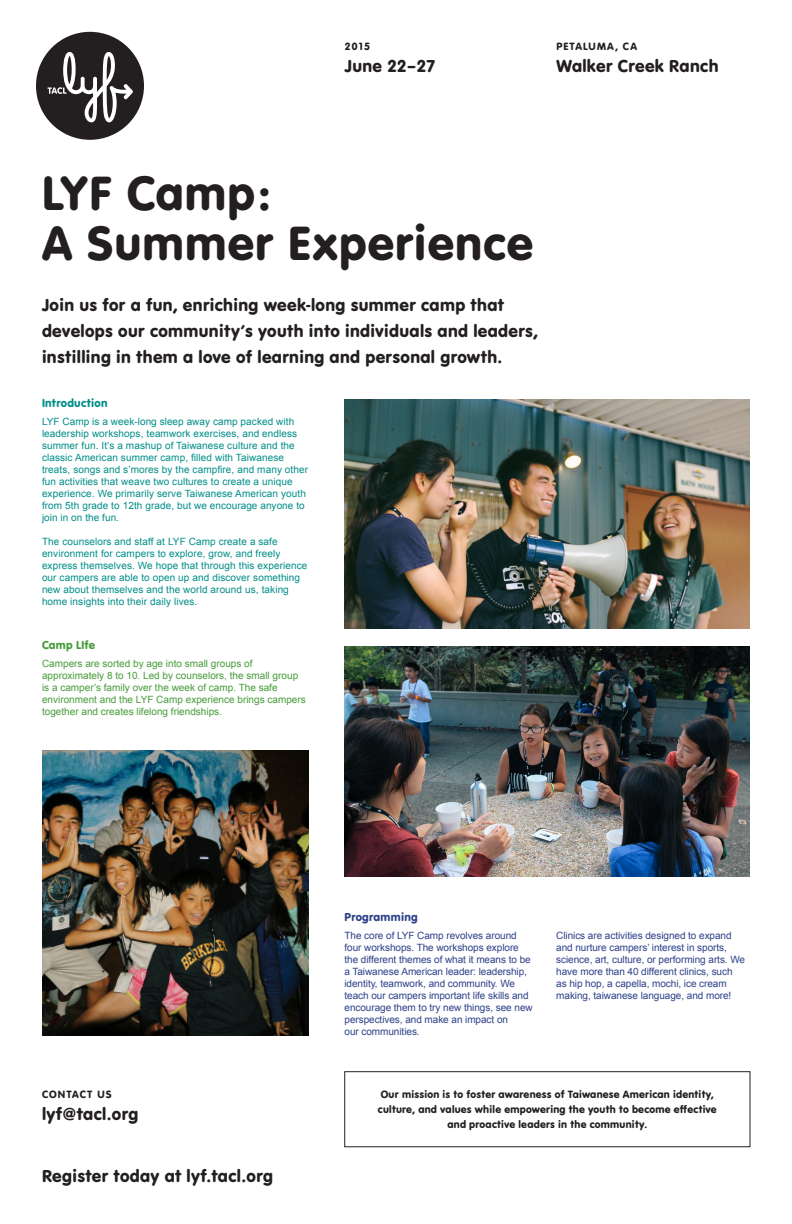
<style>
.page{position:relative;width:792px;height:1224px;background:#fff}
.page>*{position:absolute;margin:0;border:0;box-sizing:border-box;transform-origin:0 0}
.t1{font:50px "VAG Rundschrift D";letter-spacing:.02em;color:#231f20}
.t2{font:18px/26px "VAG Rundschrift D";letter-spacing:.02em;color:#231f20}
.t3{font:12px "VAG Rundschrift D";letter-spacing:.02em;color:#008e88}
.t4{font:12px "VAG Rundschrift D";letter-spacing:.02em;color:#2d4189}
.t5{font:12px "VAG Rundschrift D";letter-spacing:.02em;color:#479c3a}
.t6{font:11px/15px "VAG Rundschrift D";letter-spacing:.02em;color:#231f20;text-align:center}
.t7{font:11px "VAG Rundschrift D";letter-spacing:.1em;color:#231f20}
.t8{font:11px "VAG Rundschrift D";letter-spacing:.095em;color:#231f20}
.t9{font:10px/12px "Arial";letter-spacing:.01em;color:#008e88}
.t10{font:10px/12px "Arial";letter-spacing:-.005em;color:#2d4189}
.t11{font:10px/12px "Arial";color:#479c3a}
</style>
<div class="page">
<img style="left:42px;top:751px;width:266px;height:284px">
<img style="left:345px;top:399px;width:405px;height:230px">
<svg style="left:36px;top:32px;width:108px;height:108px"></svg>
<div style="left:344px;top:1071px;width:406px;height:76px;border:1px solid #231f20"></div>
<img style="left:344px;top:647px;width:406px;height:230px">
<p class="t6" style="left:345px;top:39px;width:27px">2015</p>
<p class="t2" style="left:345px;top:53px;width:92px">June 22–27</p>
<p class="t7" style="left:556px;top:40px;width:82px">PETALUMA, CA</p>
<p class="t2" style="left:556px;top:53px;width:164px">Walker Creek Ranch</p>
<p class="t1" style="left:42px;top:163px;width:231px">LYF Camp:</p>
<p class="t1" style="left:42px;top:213px;width:493px">A Summer Experience</p>
<p class="t2" style="left:42px;top:292px;width:498px">Join us for a fun, enriching week-long summer camp that develops our community’s youth into individuals and leaders, instilling in them a love of learning and personal growth.</p>
<p class="t3" style="left:42px;top:396px;width:67px">Introduction</p>
<p class="t9" style="left:42px;top:415px;width:268px">LYF Camp is a week-long sleep away camp packed with leadership workshops, teamwork exercises, and endless summer fun. It’s a mashup of Taiwanese culture and the classic American summer camp, filled with Taiwanese treats, songs and s’mores by the campfire, and many other fun activities that weave two cultures to create a unique experience. We primarily serve Taiwanese American youth from 5th grade to 12th grade, but we encourage anyone to join in on the fun.</p>
<p class="t9" style="left:42px;top:535px;width:267px">The counselors and staff at LYF Camp create a safe environment for campers to explore, grow, and freely express themselves. We hope that through this experience our campers are able to open up and discover something new about themselves and the world around us, taking home insights into their daily lives.</p>
<p class="t5" style="left:42px;top:638px;width:55px">Camp LIfe</p>
<p class="t11" style="left:42px;top:658px;width:265px">Campers are sorted by age into small groups of approximately 8 to 10. Led by counselors, the small group is a camper’s family over the week of camp. The safe environment and the LYF Camp experience brings campers together and creates lifelong friendships.</p>
<p class="t8" style="left:42px;top:1088px;width:71px">CONTACT US</p>
<p class="t2" style="left:42px;top:1101px;width:98px">lyf@tacl.org</p>
<p class="t2" style="left:42px;top:1163px;width:233px">Register today at lyf.tacl.org</p>
<p class="t4" style="left:344px;top:910px;width:75px">Programming</p>
<p class="t10" style="left:344px;top:930px;width:190px">The core of LYF Camp revolves around four workshops. The workshops explore the different themes of what it means to be a Taiwanese American leader: leadership, identity, teamwork, and community. We teach our campers important life skills and encourage them to try new things, see new perspectives, and make an impact on<br>our communities.</p>
<p class="t10" style="left:556px;top:930px;width:190px">Clinics are activities designed to expand and nurture campers’ interest in sports, science, art, culture, or performing arts. We have more than 40 different clinics, such as hip hop, a capella, mochi, ice cream making, taiwanese language, and more!</p>
<p class="t6" style="left:378px;top:1087px;width:340px">Our mission is to foster awareness of Taiwanese American identity, culture, and values while empowering the youth to become effective and proactive leaders in the community.</p>
</div>
